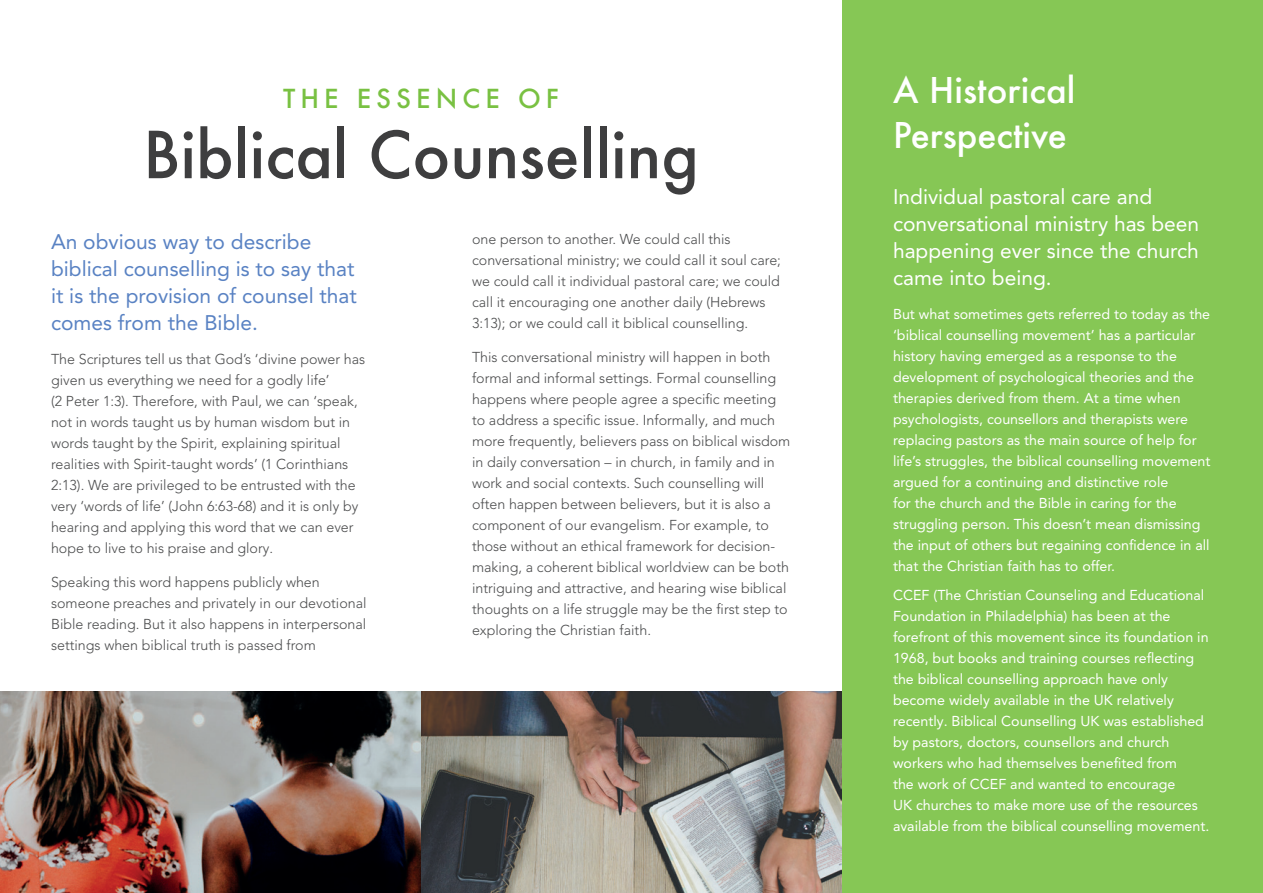
<style>
.page{position:relative;width:1263px;height:893px;background:#fff}
.page>*{position:absolute;margin:0;border:0;box-sizing:border-box;transform-origin:0 0}
.t1{font:500 63px "Futura";color:#3e3e3f}
.t2{font:500 34.5px/45px "Futura";color:#fff}
.t3{font:500 25.5px "Futura";letter-spacing:.2em;color:#79c142}
.t4{font:21px/27px "Avenir LT Pro";color:#5982c3}
.t5{font:21px/27px "Avenir LT Pro";color:#fff}
.t6{font:300 14.25px/21px "Avenir LT Pro";color:#4b4c4d}
.t7{font:14.25px/21px "Avenir LT Pro";color:#fff}
</style>
<div class="page">
<div style="left:842px;top:0;width:421px;height:893px;background:#86c755"></div>
<img style="left:0;top:691px;width:842px;height:202px">
<h3 class="t3" style="left:283px;top:81px;width:277px">THE ESSENCE OF</h3>
<h1 class="t1" style="left:143px;top:112px;width:557px">Biblical Counselling</h1>
<h3 class="t4" style="left:51px;top:228px;width:307px">An obvious way to describe biblical counselling is to say that it is the provision of counsel that comes from the Bible.</h3>
<p class="t6" style="left:51px;top:349px;width:316px">The Scriptures tell us that God’s ‘divine power has given us everything we need for a godly life’<br>(2 Peter 1:3). Therefore, with Paul, we can ‘speak, not in words taught us by human wisdom but in words taught by the Spirit, explaining spiritual realities with Spirit-taught words’ (1 Corinthians 2:13). We are privileged to be entrusted with the very ‘words of life’ (John 6:63-68) and it is only by hearing and applying this word that we can ever hope to live to his praise and glory.</p>
<p class="t6" style="left:51px;top:571px;width:317px">Speaking this word happens publicly when someone preaches and privately in our devotional Bible reading. But it also happens in interpersonal settings when biblical truth is passed from</p>
<p class="t6" style="left:472px;top:229px;width:310px">one person to another. We could call this conversational ministry; we could call it soul care; we could call it individual pastoral care; we could call it encouraging one another daily (Hebrews 3:13); or we could call it biblical counselling.</p>
<p class="t6" style="left:472px;top:347px;width:320px">This conversational ministry will happen in both formal and informal settings. Formal counselling happens where people agree a specific meeting to address a specific issue. Informally, and much more frequently, believers pass on biblical wisdom in daily conversation – in church, in family and in work and social contexts. Such counselling will often happen between believers, but it is also a component of our evangelism. For example, to those without an ethical framework for decision&shy;making, a coherent biblical worldview can be both intriguing and attractive, and hearing wise biblical thoughts on a life struggle may be the first step to exploring the Christian faith.</p>
<h2 class="t2" style="left:893px;top:67px;width:184px">A Historical<br>Perspective</h2>
<h3 class="t5" style="left:893px;top:183px;width:308px">Individual pastoral care and conversational ministry has been happening ever since the church came into being.</h3>
<p class="t7" style="left:893px;top:303px;width:319px">But what sometimes gets referred to today as the ‘biblical counselling movement’ has a particular history having emerged as a response to the development of psychological theories and the therapies derived from them. At a time when psychologists, counsellors and therapists were replacing pastors as the main source of help for life’s struggles, the biblical counselling movement argued for a continuing and distinctive role<br>for the church and the Bible in caring for the struggling person. This doesn’t mean dismissing the input of others but regaining confidence in all that the Christian faith has to offer.</p>
<p class="t7" style="left:893px;top:585px;width:318px">CCEF (The Christian Counseling and Educational Foundation in Philadelphia) has been at the forefront of this movement since its foundation in 1968, but books and training courses reflecting the biblical counselling approach have only become widely available in the UK relatively recently. Biblical Counselling UK was established by pastors, doctors, counsellors and church workers who had themselves benefited from<br>the work of CCEF and wanted to encourage<br>UK churches to make more use of the resources available from the biblical counselling movement.</p>
</div>
